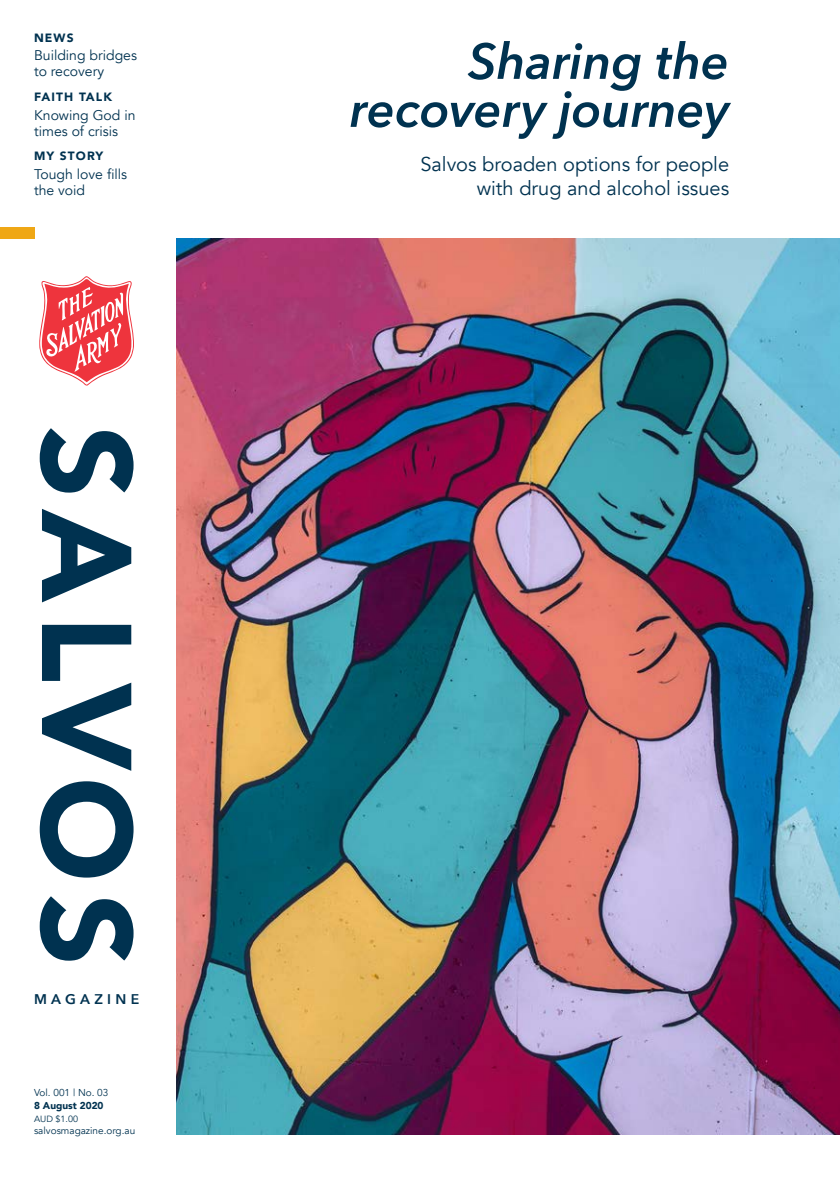
<style>
.page{position:relative;width:840px;height:1191px;background:#fff}
.page>*{position:absolute;margin:0;border:0;box-sizing:border-box;transform-origin:0 0}
.t1{font:italic 600 50px/48px "Avenir Next";letter-spacing:-.005em;color:#003250;text-align:right}
.t2{font:20px/24px "Avenir";color:#003250;text-align:right}
.Article_Heading{font:14px/16px "Avenir";color:#003250}
.Article_Line{font:600 14px "Avenir Next";letter-spacing:.305em;color:#003250}
.Article_Heading-2{font:900 12px "Avenir";letter-spacing:.09em;color:#003250}
.t3{font:10px/13px "Avenir";color:#003250}
.t4{font:9px "Avenir";color:#003250}
.s1{font-weight:900}
</style>
<div class="page">
<div style="left:0;top:227px;width:34px;height:11px;background:#efa715"></div>
<img style="left:177px;top:238px;width:662px;height:896px">
<svg style="left:39px;top:276px;width:95px;height:109px"></svg>
<svg style="left:40px;top:428px;width:93px;height:532px"></svg>
<p class="Article_Heading-2" style="left:34px;top:27px;width:41px">NEWS</p>
<p class="Article_Heading" style="left:34px;top:48px;width:104px">Building bridges to recovery</p>
<p class="Article_Heading-2" style="left:34px;top:86px;width:79px">FAITH TALK</p>
<p class="Article_Heading" style="left:34px;top:107px;width:103px">Knowing God in times of crisis</p>
<p class="Article_Heading-2" style="left:34px;top:146px;width:71px">MY STORY</p>
<p class="Article_Heading" style="left:34px;top:167px;width:95px">Tough love fills the void</p>
<p class="t1" style="left:349px;top:36px;width:381px">Sharing the recovery journey</p>
<p class="t2" style="left:420px;top:152px;width:310px">Salvos broaden options for people with drug and alcohol issues</p>
<p class="Article_Line" style="left:34px;top:987px;width:107px">MAGAZINE</p>
<p class="t3" style="left:34px;top:1086px;width:76px">Vol. 001 | No. 03<br><span class="s1">8 August 2020</span></p>
<p class="t4" style="left:34px;top:1113px;width:46px">AUD $1.00</p>
<p class="t3" style="left:34px;top:1124px;width:103px">salvosmagazine.org.au</p>
</div>
